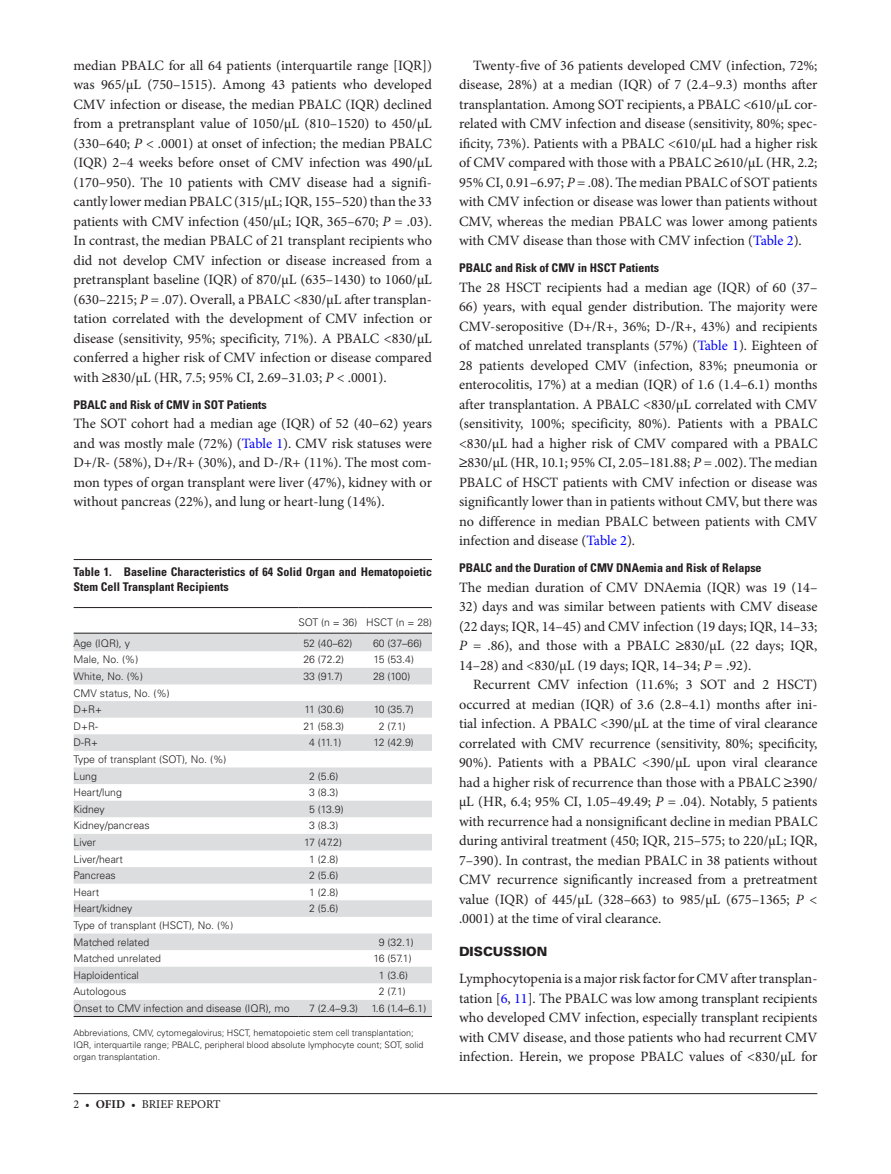
<style>
.page{position:relative;width:891px;height:1174px;background:#fff}
.page>*{position:absolute;margin:0;border:0;box-sizing:border-box;transform-origin:0 0}
.t1{font:14.25px/19.5px "Minion Pro";color:#231f20;text-align:justify}
.t2{font:900 12.75px "Univers LT Std";color:#231f20}
.t3{font:700 condensed 12px/15px "Univers LT Std";color:#231f20}
.t4{font:12px "Minion Pro";color:#231f20}
.t5{font:300 10.5px/16.6px "Univers LT Std";color:#231f20}
.t6{font:300 9px/12px "Univers LT Std";color:#231f20}
.s1{font-style:italic}
.s2{font-family:"Gandhari Unicode"}
.s3{color:#00f}
.s4{font-weight:700}
</style>
<div class="page">
<hr style="left:73px;top:1093px;width:744px;height:1px;background:#231f20">
<hr style="left:74px;top:559px;width:358px;height:1px;background:#231f20">
<div style="left:74px;top:634px;width:358px;height:17px;background:#dcdddf"></div>
<svg style="left:74px;top:668px;width:358px;height:348px;fill:#dfe0e2"></svg>
<hr style="left:74px;top:607px;width:224px;height:1px;background:#231f20">
<hr style="left:298px;top:607px;width:68px;height:1px;background:#231f20">
<hr style="left:366px;top:607px;width:66px;height:1px;background:#231f20">
<hr style="left:74px;top:1016px;width:224px;height:1px;background:#231f20">
<hr style="left:298px;top:1016px;width:68px;height:1px;background:#231f20">
<hr style="left:366px;top:1016px;width:66px;height:1px;background:#231f20">
<hr style="left:74px;top:633px;width:224px;height:1px;background:#231f20">
<hr style="left:298px;top:633px;width:68px;height:1px;background:#231f20">
<hr style="left:366px;top:633px;width:66px;height:1px;background:#231f20">
<p class="t1" style="left:73px;top:55px;width:360px">median PBALC for all 64 patients (interquartile range [IQR]) was 965/µL (750–1515). Among 43 patients who developed CMV infection or disease, the median PBALC (IQR) declined from a pretransplant value of 1050/µL (810–1520) to 450/µL (330–640; <span class="s1">P</span> &lt; .0001) at onset of infection; the median PBALC (IQR) 2–4 weeks before onset of CMV infection was 490/µL (170–950). The 10 patients with CMV disease had a signifi&shy;cantly lower median PBALC (315/µL; IQR, 155–520) than the 33 patients with CMV infection (450/µL; IQR, 365–670; <span class="s1">P</span> = .03).<br>In contrast, the median PBALC of 21 transplant recipients who did not develop CMV infection or disease increased from a pretransplant baseline (IQR) of 870/µL (635–1430) to 1060/µL (630–2215; <span class="s1">P</span> = .07). Overall, a PBALC &lt;830/µL after transplan&shy;tation correlated with the development of CMV infection or disease (sensitivity, 95%; specificity, 71%). A PBALC &lt;830/µL conferred a higher risk of CMV infection or disease compared with <span class="s2">≥</span>830/µL (HR, 7.5; 95% CI, 2.69–31.03; <span class="s1">P</span> &lt; .0001).</p>
<p class="t3" style="left:74px;top:397px;width:195px">PBALC and Risk of CMV in SOT Patients</p>
<p class="t1" style="left:74px;top:414px;width:360px">The SOT cohort had a median age (IQR) of 52 (40–62) years and was mostly male (72%) (<span class="s3">Table 1</span>). CMV risk statuses were D+/R- (58%), D+/R+ (30%), and D-/R+ (11%). The most com&shy;mon types of organ transplant were liver (47%), kidney with or without pancreas (22%), and lung or heart-lung (14%).</p>
<p class="t3" style="left:74px;top:565px;width:360px">Table 1. Baseline Characteristics of 64 Solid Organ and Hematopoietic<br>Stem Cell Transplant Recipients</p>
<p class="t5" style="left:298px;top:614px;width:135px">SOT (n = 36) HSCT (n = 28)</p>
<p class="t5" style="left:74px;top:635px;width:58px">Age (IQR), y</p>
<p class="t5" style="left:303px;top:635px;width:51px">52 (40–62)</p>
<p class="t5" style="left:373px;top:635px;width:51px">60 (37–66)</p>
<p class="t5" style="left:74px;top:651px;width:66px">Male, No. (%)</p>
<p class="t5" style="left:303px;top:651px;width:42px">26 (72.2)</p>
<p class="t5" style="left:374px;top:651px;width:42px">15 (53.4)</p>
<p class="t5" style="left:74px;top:668px;width:71px">White, No. (%)</p>
<p class="t5" style="left:303px;top:668px;width:41px">33 (91.7)</p>
<p class="t5" style="left:373px;top:668px;width:39px">28 (100)</p>
<p class="t5" style="left:74px;top:685px;width:98px">CMV status, No. (%)<br>D+R+</p>
<p class="t5" style="left:305px;top:701px;width:41px">11 (30.6)</p>
<p class="t5" style="left:374px;top:701px;width:42px">10 (35.7)</p>
<p class="t5" style="left:74px;top:718px;width:26px">D+R-</p>
<p class="t5" style="left:303px;top:718px;width:42px">21 (58.3)</p>
<p class="t5" style="left:379px;top:718px;width:28px">2 (7.1)</p>
<p class="t5" style="left:74px;top:734px;width:26px">D-R+</p>
<p class="t5" style="left:309px;top:734px;width:34px">4 (11.1)</p>
<p class="t5" style="left:374px;top:734px;width:42px">12 (42.9)</p>
<p class="t5" style="left:74px;top:751px;width:154px">Type of transplant (SOT), No. (%)<br>Lung</p>
<p class="t5" style="left:309px;top:768px;width:31px">2 (5.6)</p>
<p class="t5" style="left:74px;top:784px;width:50px">Heart/lung</p>
<p class="t5" style="left:309px;top:784px;width:31px">3 (8.3)</p>
<p class="t5" style="left:74px;top:801px;width:33px">Kidney</p>
<p class="t5" style="left:309px;top:801px;width:36px">5 (13.9)</p>
<p class="t5" style="left:74px;top:817px;width:78px">Kidney/pancreas</p>
<p class="t5" style="left:309px;top:817px;width:31px">3 (8.3)</p>
<p class="t5" style="left:74px;top:834px;width:24px">Liver</p>
<p class="t5" style="left:304px;top:834px;width:39px">17 (47.2)</p>
<p class="t5" style="left:74px;top:851px;width:51px">Liver/heart</p>
<p class="t5" style="left:309px;top:851px;width:31px">1 (2.8)</p>
<p class="t5" style="left:74px;top:867px;width:44px">Pancreas</p>
<p class="t5" style="left:309px;top:867px;width:31px">2 (5.6)</p>
<p class="t5" style="left:74px;top:884px;width:27px">Heart</p>
<p class="t5" style="left:309px;top:884px;width:31px">1 (2.8)</p>
<p class="t5" style="left:74px;top:900px;width:60px">Heart/kidney</p>
<p class="t5" style="left:309px;top:900px;width:31px">2 (5.6)</p>
<p class="t5" style="left:74px;top:917px;width:161px">Type of transplant (HSCT), No. (%)<br>Matched related</p>
<p class="t5" style="left:379px;top:934px;width:37px">9 (32.1)</p>
<p class="t5" style="left:74px;top:950px;width:89px">Matched unrelated</p>
<p class="t5" style="left:374px;top:950px;width:40px">16 (57.1)</p>
<p class="t5" style="left:74px;top:967px;width:67px">Haploidentical</p>
<p class="t5" style="left:379px;top:967px;width:31px">1 (3.6)</p>
<p class="t5" style="left:74px;top:983px;width:54px">Autologous</p>
<p class="t5" style="left:379px;top:983px;width:28px">2 (7.1)</p>
<p class="t5" style="left:74px;top:1000px;width:218px">Onset to CMV infection and disease (IQR), mo</p>
<p class="t5" style="left:309px;top:1000px;width:51px">7 (2.4–9.3)</p>
<p class="t5" style="left:372px;top:1000px;width:56px">1.6 (1.4–6.1)</p>
<p class="t6" style="left:74px;top:1026px;width:351px">Abbreviations, CMV, cytomegalovirus; HSCT, hematopoietic stem cell transplantation;<br>IQR, interquartile range; PBALC, peripheral blood absolute lymphocyte count; SOT, solid organ transplantation.</p>
<p class="t4" style="left:73px;top:1096px;width:149px">2 • <span class="s4">OFID</span> • BRIEF REPORT</p>
<p class="t1" style="left:459px;top:55px;width:360px;text-indent:14px">Twenty-five of 36 patients developed CMV (infection, 72%; disease, 28%) at a median (IQR) of 7 (2.4–9.3) months after transplantation. Among SOT recipients, a PBALC &lt;610/µL cor&shy;related with CMV infection and disease (sensitivity, 80%; spec&shy;ificity, 73%). Patients with a PBALC &lt;610/µL had a higher risk of CMV compared with those with a PBALC <span class="s2">≥</span>610/µL (HR, 2.2; 95% CI, 0.91–6.97; <span class="s1">P</span> = .08). The median PBALC of SOT patients with CMV infection or disease was lower than patients without CMV, whereas the median PBALC was lower among patients with CMV disease than those with CMV infection (<span class="s3">Table 2</span>).</p>
<p class="t3" style="left:459px;top:260px;width:202px">PBALC and Risk of CMV in HSCT Patients</p>
<p class="t1" style="left:459px;top:277px;width:360px">The 28 HSCT recipients had a median age (IQR) of 60 (37–</p>
<p class="t1" style="left:459px;top:297px;width:360px">66) years, with equal gender distribution. The majority were CMV-seropositive (D+/R+, 36%; D-/R+, 43%) and recipients of matched unrelated transplants (57%) (<span class="s3">Table 1</span>). Eighteen of 28 patients developed CMV (infection, 83%; pneumonia or enterocolitis, 17%) at a median (IQR) of 1.6 (1.4–6.1) months after transplantation. A PBALC &lt;830/µL correlated with CMV (sensitivity, 100%; specificity, 80%). Patients with a PBALC &lt;830/µL had a higher risk of CMV compared with a PBALC <span class="s2">≥</span>830/µL (HR, 10.1; 95% CI, 2.05–181.88; <span class="s1">P</span> = .002). The median PBALC of HSCT patients with CMV infection or disease was significantly lower than in patients without CMV, but there was no difference in median PBALC between patients with CMV infection and disease (<span class="s3">Table 2</span>).</p>
<p class="t3" style="left:459px;top:560px;width:304px">PBALC and the Duration of CMV DNAemia and Risk of Relapse</p>
<p class="t1" style="left:459px;top:577px;width:360px">The median duration of CMV DNAemia (IQR) was 19 (14–</p>
<p class="t1" style="left:459px;top:597px;width:360px">32) days and was similar between patients with CMV disease (22 days; IQR, 14–45) and CMV infection (19 days; IQR, 14–33; <span class="s1">P</span> = .86), and those with a PBALC <span class="s2">≥</span>830/µL (22 days; IQR, 14–28) and &lt;830/µL (19 days; IQR, 14–34; <span class="s1">P</span> = .92).</p>
<p class="t1" style="left:459px;top:675px;width:360px;text-indent:14px">Recurrent CMV infection (11.6%; 3 SOT and 2 HSCT) occurred at median (IQR) of 3.6 (2.8–4.1) months after ini&shy;tial infection. A PBALC &lt;390/µL at the time of viral clearance correlated with CMV recurrence (sensitivity, 80%; specificity, 90%). Patients with a PBALC &lt;390/µL upon viral clearance had a higher risk of recurrence than those with a PBALC <span class="s2">≥</span>390/ µL (HR, 6.4; 95% CI, 1.05–49.49; <span class="s1">P</span> = .04). Notably, 5 patients with recurrence had a nonsignificant decline in median PBALC during antiviral treatment (450; IQR, 215–575; to 220/µL; IQR, 7–390). In contrast, the median PBALC in 38 patients without CMV recurrence significantly increased from a pretreatment value (IQR) of 445/µL (328–663) to 985/µL (675–1365; <span class="s1">P</span> &lt; .0001) at the time of viral clearance.</p>
<p class="t2" style="left:459px;top:944px;width:90px">DISCUSSION</p>
<p class="t1" style="left:459px;top:969px;width:360px">Lymphocytopenia is a major risk factor for CMV after transplan&shy;tation [<span class="s3">6</span>, <span class="s3">11</span>]. The PBALC was low among transplant recipients who developed CMV infection, especially transplant recipients with CMV disease, and those patients who had recurrent CMV infection. Herein, we propose PBALC values of &lt;830/µL for</p>
</div>
